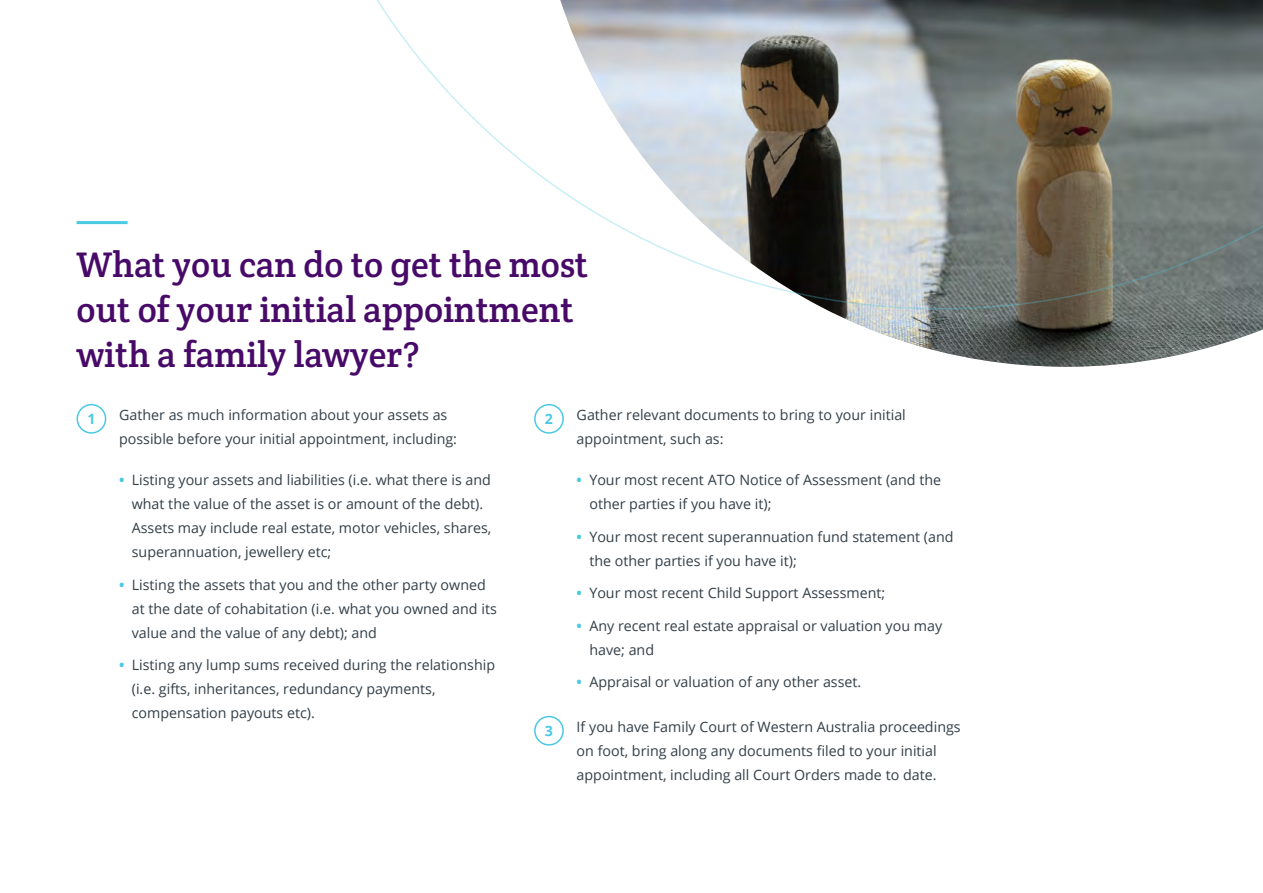
<style>
.page{position:relative;width:1263px;height:893px;background:#fff}
.page>*{position:absolute;margin:0;border:0;box-sizing:border-box;transform-origin:0 0}
.t1{font:36px/45px "Crete Round";color:#470a68}
.t2{font:14.25px/24px "Open Sans";color:#333f48}
.t3{font:700 14.25px "Open Sans";color:#4ac9e3}
.s1{font-weight:700;color:#4ac9e3}
</style>
<div class="page">
<hr style="left:77px;top:221px;width:51px;height:3px;background:#4ac9e3">
<div style="left:77px;top:404px;width:29px;height:30px;border:2px solid #4ac9e3;border-radius:50%"></div>
<div style="left:534px;top:404px;width:30px;height:30px;border:2px solid #4ac9e3;border-radius:50%"></div>
<div style="left:534px;top:716px;width:30px;height:30px;border:2px solid #4ac9e3;border-radius:50%"></div>
<img style="left:827px;top:310px;width:436px;height:57px">
<svg style="left:376px;top:0;width:887px;height:310px"></svg>
<h1 class="t1" style="left:77px;top:241px;width:513px">What you can do to get the most out of your initial appointment with a family lawyer?</h1>
<p class="t2" style="left:119px;top:403px;width:339px">Gather as much information about your assets as possible before your initial appointment, including:</p>
<p class="t2" style="left:132px;top:468px;width:361px;text-indent:-13px"><span class="s1">•</span> Listing your assets and liabilities (i.e. what there is and what the value of the asset is or amount of the debt).<br>Assets may include real estate, motor vehicles, shares, superannuation, jewellery etc;</p>
<p class="t2" style="left:132px;top:572px;width:366px;text-indent:-13px"><span class="s1">•</span> Listing the assets that you and the other party owned at the date of cohabitation (i.e. what you owned and its value and the value of any debt); and</p>
<p class="t2" style="left:132px;top:653px;width:365px;text-indent:-13px"><span class="s1">•</span> Listing any lump sums received during the relationship (i.e. gifts, inheritances, redundancy payments, compensation payouts etc).</p>
<p class="t2" style="left:577px;top:403px;width:331px">Gather relevant documents to bring to your initial appointment, such as:</p>
<p class="t2" style="left:589px;top:468px;width:353px;text-indent:-13px"><span class="s1">•</span> Your most recent ATO Notice of Assessment (and the other parties if you have it);</p>
<p class="t2" style="left:589px;top:524px;width:366px;text-indent:-13px"><span class="s1">•</span> Your most recent superannuation fund statement (and the other parties if you have it);</p>
<p class="t2" style="left:577px;top:581px;width:310px"><span class="s1">•</span> Your most recent Child Support Assessment;</p>
<p class="t2" style="left:589px;top:613px;width:354px;text-indent:-13px"><span class="s1">•</span> Any recent real estate appraisal or valuation you may have; and</p>
<p class="t2" style="left:577px;top:670px;width:286px"><span class="s1">•</span> Appraisal or valuation of any other asset.</p>
<p class="t2" style="left:577px;top:715px;width:386px">If you have Family Court of Western Australia proceedings on foot, bring along any documents filed to your initial appointment, including all Court Orders made to date.</p>
<p class="t3" style="left:87px;top:409px;width:10px">1</p>
<p class="t3" style="left:545px;top:409px;width:10px">2</p>
<p class="t3" style="left:545px;top:720px;width:10px">3</p>
</div>
